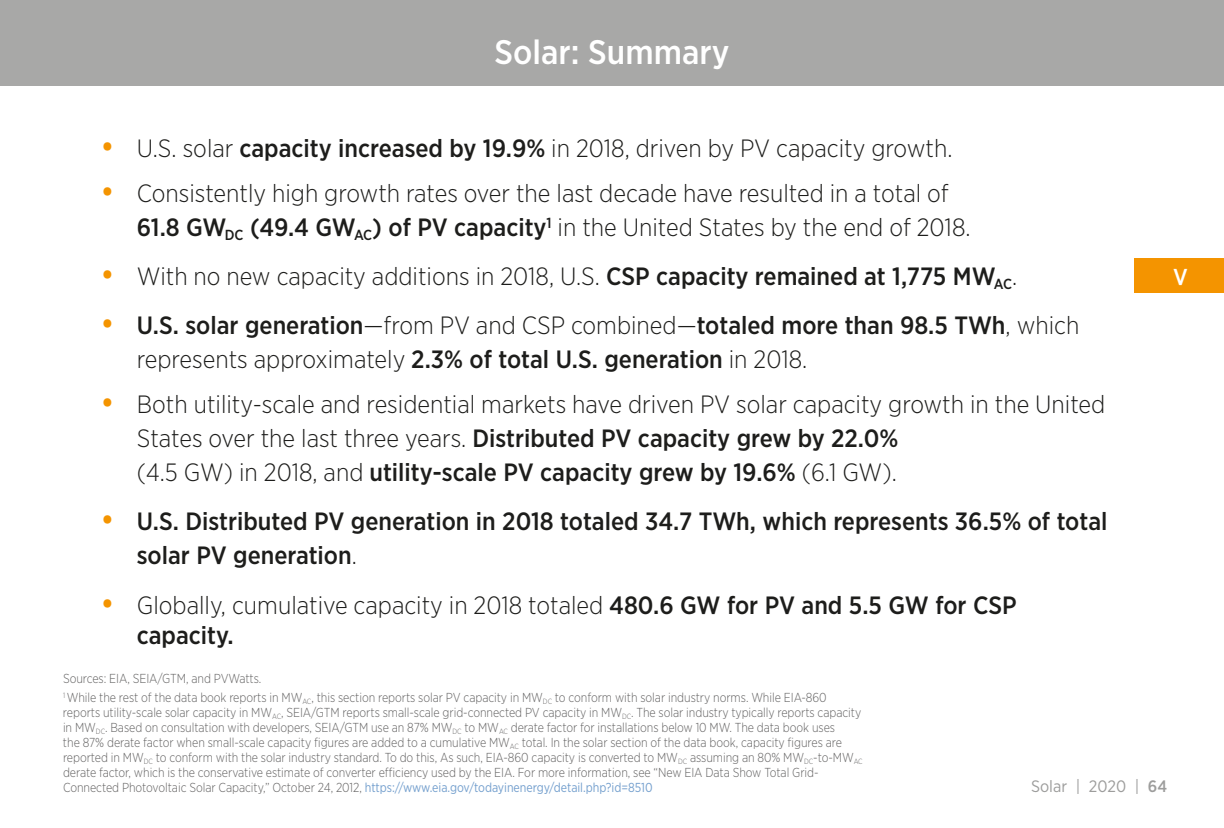
<style>
.page{position:relative;width:1224px;height:828px;background:#fff}
.page>*{position:absolute;margin:0;border:0;box-sizing:border-box;transform-origin:0 0}
.Page_Header{font:500 34px "Gotham Narrow";color:#fff}
.t1{font:300 25px/34px "Gotham Narrow";color:#1d1d1b}
.t2{font:500 25px/34px "Gotham Narrow";color:#1d1d1b}
.t3{font:500 23px "Gotham Narrow";color:#fff}
.t4{font:16.4px "Gotham Narrow";color:#9d9d9c}
.footnote_left{font:300 13px/15px "Gotham Narrow";letter-spacing:-.005em;color:#646363;scale:.95 1}
.s1{font-weight:500;font-size:30px;color:#f49400}
.s2{font-weight:500}
.s3{font-size:30px;color:#f49400}
.s4{font-weight:300}
.s5{font-weight:400;color:#75a0ce}
</style>
<div class="page">
<div style="left:0;top:0;width:1224px;height:86px;background:#a8a8a7"></div>
<div style="left:1134px;top:259px;width:90px;height:34px;background:#f49400"></div>
<p class="Page_Header" style="left:494px;top:31px;width:237px">Solar: Summary</p>
<p class="t1" style="left:101px;top:130px;width:853px"><span class="s1">•</span> U.S. solar <span class="s2">capacity increased by 19.9%</span> in 2018, driven by PV capacity growth.</p>
<p class="t1" style="left:137px;top:176px;width:835px;text-indent:-36px"><span class="s1">•</span> Consistently high growth rates over the last decade have resulted in a total of<br><span class="s2">61.8 GW</span><sub>DC</sub> <span class="s2">(49.4 GW</span><sub>AC</sub><span class="s2">) of PV capacity</span><sup>1</sup> in the United States by the end of 2018.</p>
<p class="t1" style="left:101px;top:259px;width:918px"><span class="s1">•</span> With no new capacity additions in 2018, U.S. <span class="s2">CSP capacity remained at 1,775 MW</span><sub>AC</sub>.</p>
<p class="t2" style="left:137px;top:308px;width:944px;text-indent:-36px"><span class="s3">•</span> U.S. solar generation<span class="s4">—from PV and CSP combined—</span>totaled more than 98.5 TWh<span class="s4">, which represents approximately</span> 2.3% of total U.S. generation <span class="s4">in 2018.</span></p>
<p class="t1" style="left:137px;top:387px;width:970px;text-indent:-36px"><span class="s1">•</span> Both utility-scale and residential markets have driven PV solar capacity growth in the United<br>States over the last three years. <span class="s2">Distributed PV capacity grew by 22.0%<br></span>(4.5 GW) in 2018, and <span class="s2">utility-scale PV capacity grew by 19.6%</span> (6.1 GW).</p>
<p class="t2" style="left:137px;top:504px;width:972px;text-indent:-36px"><span class="s3">•</span> U.S. Distributed PV generation in 2018 totaled 34.7 TWh, which represents 36.5% of total solar PV generation<span class="s4">.</span></p>
<p class="t1" style="left:137px;top:589px;width:881px;line-height:30px;text-indent:-36px"><span class="s1">•</span> Globally, cumulative capacity in 2018 totaled <span class="s2">480.6 GW for PV and 5.5 GW for CSP capacity.</span></p>
<p class="footnote_left" style="left:63px;top:671px;width:210px">Sources: EIA, SEIA/GTM, and PVWatts.</p>
<p class="footnote_left" style="left:63px;top:690px;width:843px"><sup>1</sup> While the rest of the data book reports in MW<sub>AC</sub>, this section reports solar PV capacity in MW<sub>DC</sub> to conform with solar industry norms. While EIA-860 reports utility-scale solar capacity in MW<sub>AC</sub>, SEIA/GTM reports small-scale grid-connected PV capacity in MW<sub>DC</sub>. The solar industry typically reports capacity in MW<sub>DC</sub>. Based on consultation with developers, SEIA/GTM use an 87% MW<sub>DC</sub> to MW<sub>AC</sub> derate factor for installations below 10 MW. The data book uses<br>the 87% derate factor when small-scale capacity figures are added to a cumulative MW<sub>AC</sub> total. In the solar section of the data book, capacity figures are reported in MW<sub>DC</sub> to conform with the solar industry standard. To do this, As such, EIA-860 capacity is converted to MW<sub>DC</sub> assuming an 80% MW<sub>DC</sub>-to-MW<sub>AC </sub>derate factor, which is the conservative estimate of converter efficiency used by the EIA. For more information, see “New EIA Data Show Total Grid-Connected Photovoltaic Solar Capacity,” October 24, 2012, <span class="s5">https://www.eia.gov/todayinenergy/detail.php?id=8510</span></p>
<h3 class="t3" style="left:1173px;top:262px;width:16px">V</h3>
<p class="t4" style="left:1031px;top:776px;width:138px">Solar | 2020 | <span class="s2">64</span></p>
</div>
